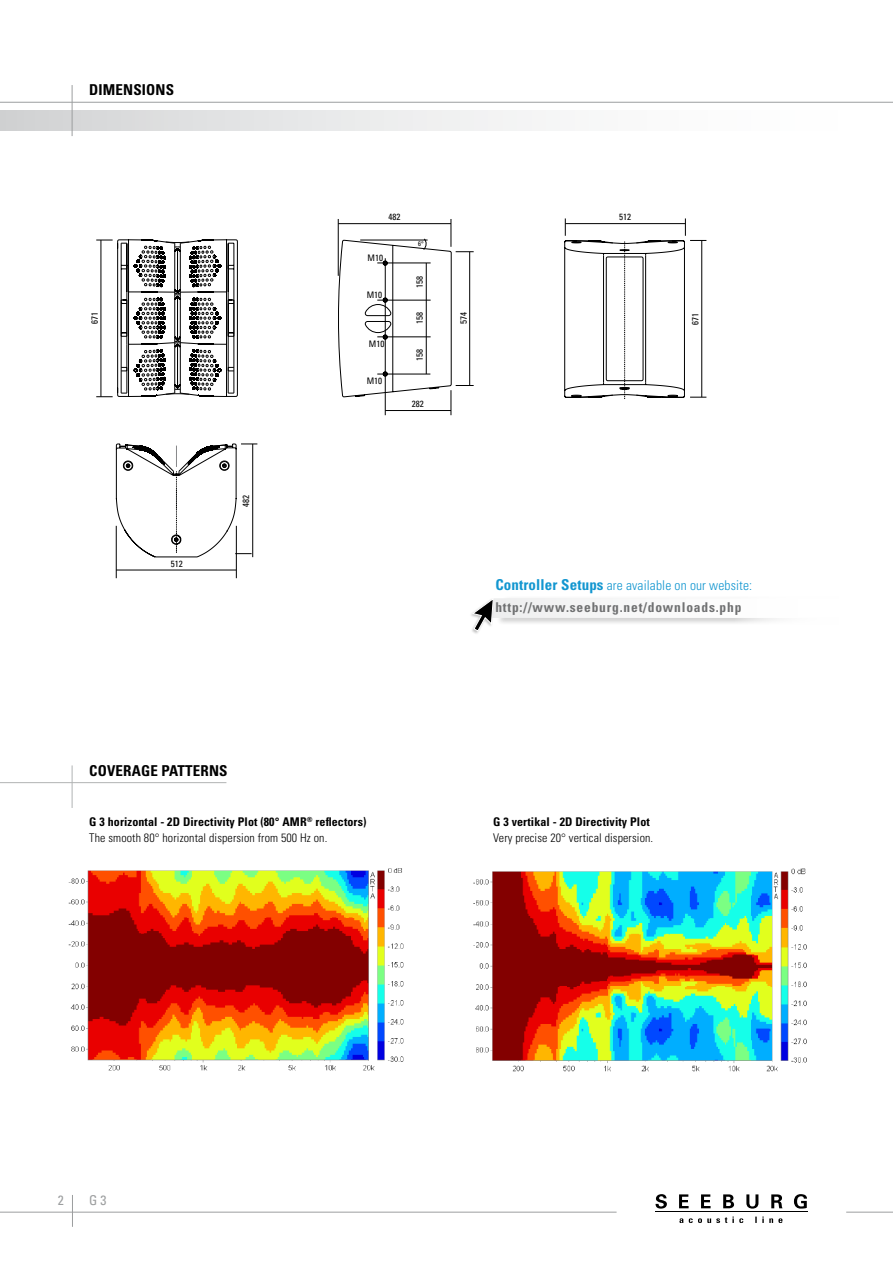
<style>
.page{position:relative;width:893px;height:1263px;background:#fff}
.page>*{position:absolute;margin:0;border:0;box-sizing:border-box;transform-origin:0 0}
.t1{font:700 condensed 15px "Univers";letter-spacing:.01em;color:#000}
.t2{font:700 condensed 13.5px/21.9px "Univers";letter-spacing:.06em;color:#707172}
.t3{font:condensed 13.5px "Univers";color:#9c9e9f}
.t4{font:700 condensed 12px/16.5px "Univers";letter-spacing:.01em;color:#000}
.t5{font:300 condensed 12px "Univers";letter-spacing:.01em;color:#000}
.t6{font:condensed 9px "Univers";color:#000}
.t7{font:condensed 6.6px "Univers";color:#000}
.s1{font-size:15px;color:#1296d0}
.s2{font-weight:300;color:#1296d0}
.s3{font-weight:300}
</style>
<div class="page">
<img style="left:68px;top:868px;width:336px;height:203px">
<img style="left:473px;top:868px;width:334px;height:204px">
<hr style="left:0;top:1212px;width:617px;height:1px;background:#9c9e9f">
<hr style="left:846px;top:1212px;width:47px;height:1px;background:#9c9e9f">
<hr style="left:655px;top:1211px;width:152px;height:1px;background:#000">
<svg style="left:679px;top:1216px;width:103px;height:7px"></svg>
<svg style="left:655px;top:1194px;width:12px;height:14px"></svg>
<svg style="left:679px;top:1194px;width:10px;height:14px"></svg>
<svg style="left:701px;top:1194px;width:10px;height:14px"></svg>
<svg style="left:723px;top:1194px;width:11px;height:14px"></svg>
<svg style="left:746px;top:1194px;width:12px;height:14px"></svg>
<svg style="left:771px;top:1194px;width:11px;height:14px"></svg>
<svg style="left:794px;top:1194px;width:13px;height:14px"></svg>
<hr style="left:72px;top:1195px;width:1px;height:32px;background:#9c9e9f">
<div style="left:0;top:111px;width:893px;height:19px;background:linear-gradient(to right,#d5d6d7,#fff)"></div>
<hr style="left:0;top:102px;width:893px;height:1px;background:#9c9e9f">
<hr style="left:72px;top:85px;width:1px;height:51px;background:#9c9e9f">
<hr style="left:0;top:782px;width:226px;height:1px;background:#b1b3b4">
<hr style="left:72px;top:765px;width:1px;height:43px;background:#b1b3b4">
<hr style="left:116px;top:526px;width:1px;height:52px;background:#000">
<hr style="left:236px;top:526px;width:1px;height:52px;background:#000">
<hr style="left:116px;top:570px;width:120px;height:1px;background:#000">
<svg style="left:116px;top:444px;width:141px;height:113px"></svg>
<svg style="left:337px;top:219px;width:137px;height:196px"></svg>
<svg style="left:96px;top:239px;width:142px;height:158px"></svg>
<svg style="left:564px;top:218px;width:142px;height:181px"></svg>
<div style="left:606px;top:257px;width:37px;height:124px;border:1px solid #000;border-radius:2px"></div>
<div style="left:469px;top:597px;width:26px;height:38px;background:#000;opacity:.25"></div>
<svg style="left:472px;top:597px;width:261px;height:35px"></svg>
<p class="t1" style="left:89px;top:81px;width:86px">DIMENSIONS</p>
<p class="t6" style="left:388px;top:211px;width:13px">482</p>
<p class="t6" style="left:368px;top:252px;width:17px">M10</p>
<p class="t7" style="left:418px;top:239px;width:7px">6°</p>
<p class="t6" style="left:619px;top:211px;width:13px">512</p>
<p class="t6" style="left:414px;top:288px;width:13px;rotate:-90deg">158</p>
<p class="t6" style="left:414px;top:324px;width:13px;rotate:-90deg">158</p>
<p class="t6" style="left:414px;top:361px;width:13px;rotate:-90deg">158</p>
<p class="t6" style="left:367px;top:289px;width:17px">M10</p>
<p class="t6" style="left:458px;top:323px;width:13px;rotate:-90deg">574</p>
<p class="t6" style="left:89px;top:324px;width:13px;rotate:-90deg">671</p>
<p class="t6" style="left:689px;top:325px;width:13px;rotate:-90deg">671</p>
<p class="t6" style="left:369px;top:338px;width:17px">M10</p>
<p class="t6" style="left:171px;top:558px;width:13px">512</p>
<p class="t6" style="left:240px;top:507px;width:13px;rotate:-90deg">482</p>
<p class="t1" style="left:89px;top:761px;width:36px">coverage</p>
<p class="t1" style="left:161px;top:761px;width:10px">patterns</p>
<p class="t6" style="left:367px;top:375px;width:17px">M10</p>
<p class="t6" style="left:412px;top:398px;width:13px">282</p>
<p class="t2" style="left:495px;top:574px;width:258px"><span class="s1">Controller Setups</span> <span class="s2">are available on our website: </span>http://www.seeburg.net/downloads.php</p>
<p class="t4" style="left:89px;top:813px;width:279px">G 3 horizontal - 2D Directivity Plot (80° AMR<sup>®</sup> reflectors)<br><span class="s3">The smooth 80° horizontal dispersion from 500 Hz on.</span></p>
<p class="t4" style="left:493px;top:813px;width:158px">G 3 vertikal - 2D Directivity Plot</p>
<p class="t5" style="left:493px;top:831px;width:161px">Very precise 20° vertical dispersion.</p>
<p class="t3" style="left:58px;top:1191px;width:7px">2</p>
<p class="t3" style="left:89px;top:1191px;width:19px">G 3</p>
</div>
